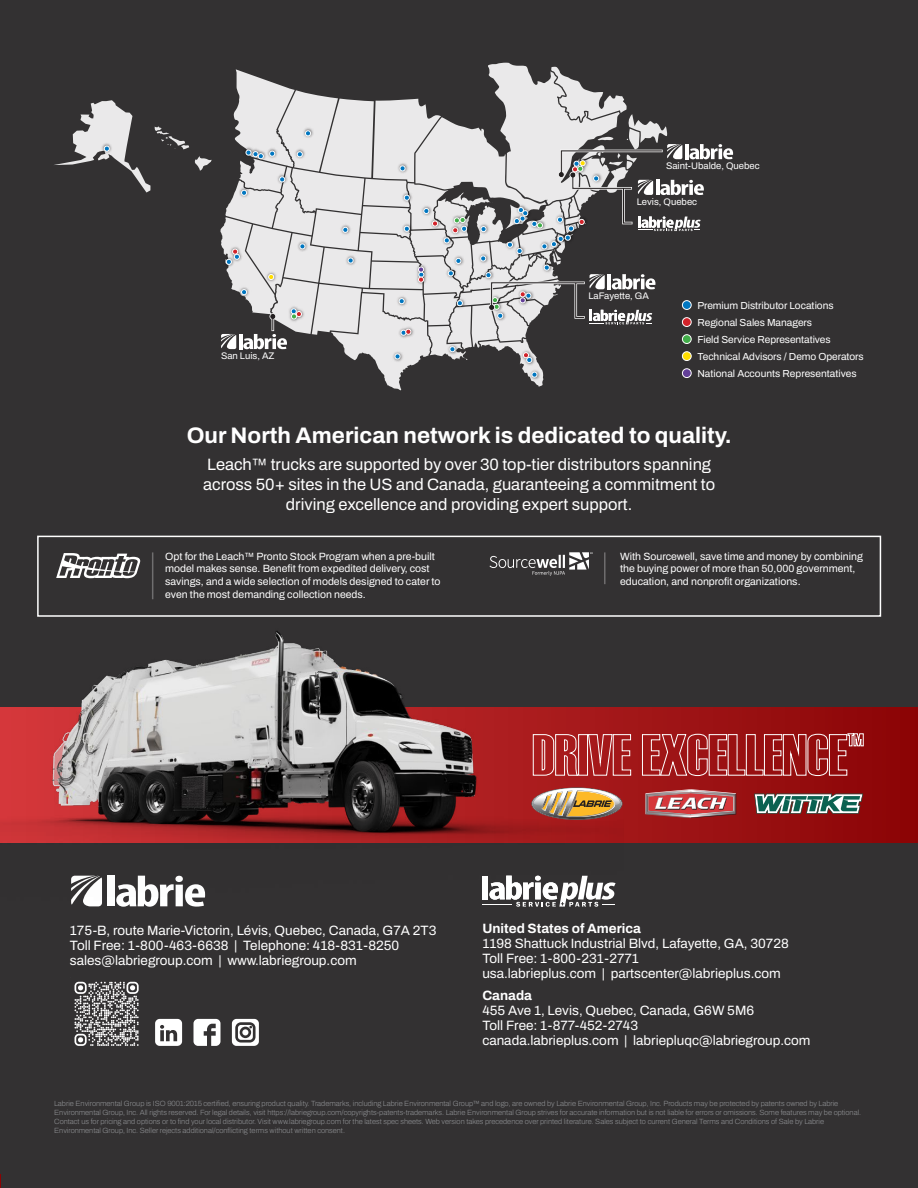
<style>
.page{position:relative;width:918px;height:1188px;background:#333132}
.page>*{position:absolute;margin:0;border:0;box-sizing:border-box;transform-origin:0 0}
.t1{font:700 22.5px "Archivo";color:#fff}
.t2{font:16.5px/19.8px "Archivo";color:#fff;text-align:center}
.t3{font:13.5px/15px "Archivo";color:#fff}
.t4{font:700 13.5px "Archivo";color:#fff}
.t5{font:10.5px/12.6px "Archivo";color:#fff}
.t6{font:10.2px/17px "Archivo";letter-spacing:-.005em;color:#fff}
.t7{font:9.45px "Archivo";color:#fff}
.t8{font:200 7.5px/9px "Archivo";color:#939598}
</style>
<div class="page">
<svg style="left:0;top:1175px;width:1px;height:13px"></svg>
<svg style="left:623px;top:708px;width:295px;height:135px;background:#950c0e"></svg>
<svg style="left:623px;top:734px;width:8px;height:42px"></svg>
<svg style="left:642px;top:731px;width:222px;height:45px;background:#a83637"></svg>
<svg style="left:645px;top:789px;width:92px;height:29px;background:#ba6b6e"></svg>
<svg style="left:754px;top:794px;width:109px;height:20px;background:#759189"></svg>
<img style="left:0;top:535px;width:623px;height:372px">
<svg style="left:490px;top:552px;width:103px;height:24px"></svg>
<hr style="left:604px;top:552px;width:2px;height:32px;background:#fff">
<hr style="left:152px;top:552px;width:1px;height:47px;background:#fff">
<div style="left:37px;top:536px;width:844px;height:81px;border:2px solid #fff"></div>
<svg style="left:56px;top:553px;width:85px;height:25px"></svg>
<svg style="left:194px;top:1019px;width:27px;height:27px"></svg>
<svg style="left:155px;top:1019px;width:27px;height:27px"></svg>
<svg style="left:232px;top:1019px;width:27px;height:27px"></svg>
<svg style="left:54px;top:100px;width:135px;height:93px"></svg>
<svg style="left:220px;top:63px;width:513px;height:327px"></svg>
<svg style="left:74px;top:981px;width:65px;height:65px"></svg>
<p class="t7" style="left:666px;top:159px;width:95px">Saint-Ubalde, Quebec</p>
<p class="t7" style="left:221px;top:349px;width:55px">San Luis, AZ</p>
<p class="t7" style="left:637px;top:195px;width:62px">Levis, Quebec</p>
<p class="t7" style="left:588px;top:289px;width:62px">LaFayette, GA</p>
<h3 class="t6" style="left:697px;top:297px;width:168px">Premium Distributor Locations<br>Regional Sales Managers<br>Field Service Representatives<br>Technical Advisors / Demo Operators<br>National Accounts Representatives</h3>
<h1 class="t1" style="left:187px;top:419px;width:546px">Our North American network is dedicated to quality.</h1>
<h2 class="t2" style="left:203px;top:455px;width:513px">Leach™ trucks are supported by over 30 top-tier distributors spanning across 50+ sites in the US and Canada, guaranteeing a commitment to driving excellence and providing expert support.</h2>
<h3 class="t5" style="left:165px;top:550px;width:277px">Opt for the Leach™ Pronto Stock Program when a pre-built model makes sense. Benefit from expedited delivery, cost savings, and a wide selection of models designed to cater to even the most demanding collection needs.</h3>
<h3 class="t5" style="left:620px;top:550px;width:244px">With Sourcewell, save time and money by combining the buying power of more than 50,000 government, education, and nonprofit organizations.</h3>
<h3 class="t3" style="left:70px;top:923px;width:368px">175-B, route Marie-Victorin, Lévis, Quebec, Canada, G7A 2T3<br>Toll Free: 1-800-463-6638 | Telephone: 418-831-8250 sales@labriegroup.com | www.labriegroup.com</h3>
<h3 class="t4" style="left:482px;top:919px;width:160px">United States of America</h3>
<h3 class="t3" style="left:482px;top:936px;width:308px">1198 Shattuck Industrial Blvd, Lafayette, GA, 30728<br>Toll Free: 1-800-231-2771<br>usa.labrieplus.com | partscenter@labrieplus.com</h3>
<h3 class="t4" style="left:482px;top:986px;width:51px">Canada</h3>
<h3 class="t3" style="left:482px;top:1003px;width:330px">455 Ave 1, Levis, Quebec, Canada, G6W 5M6<br>Toll Free: 1-877-452-2743<br>canada.labrieplus.com | labriepluqc@labriegroup.com</h3>
<p class="t8" style="left:54px;top:1099px;width:808px">Labrie Environmental Group is ISO 9001:2015 certified, ensuring product quality. Trademarks, including Labrie Environmental Group™ and logo, are owned by Labrie Environmental Group, Inc. Products may be protected by patents owned by Labrie Environmental Group, Inc. All rights reserved. For legal details, visit https://labriegroup.com/copyrights-patents-trademarks. Labrie Environmental Group strives for accurate information but is not liable for errors or omissions. Some features may be optional.<br>Contact us for pricing and options or to find your local distributor. Visit www.labriegroup.com for the latest spec sheets. Web version takes precedence over printed literature. Sales subject to current General Terms and Conditions of Sale by Labrie Environmental Group, Inc. Seller rejects additional/conflicting terms without written consent.</p>
</div>
